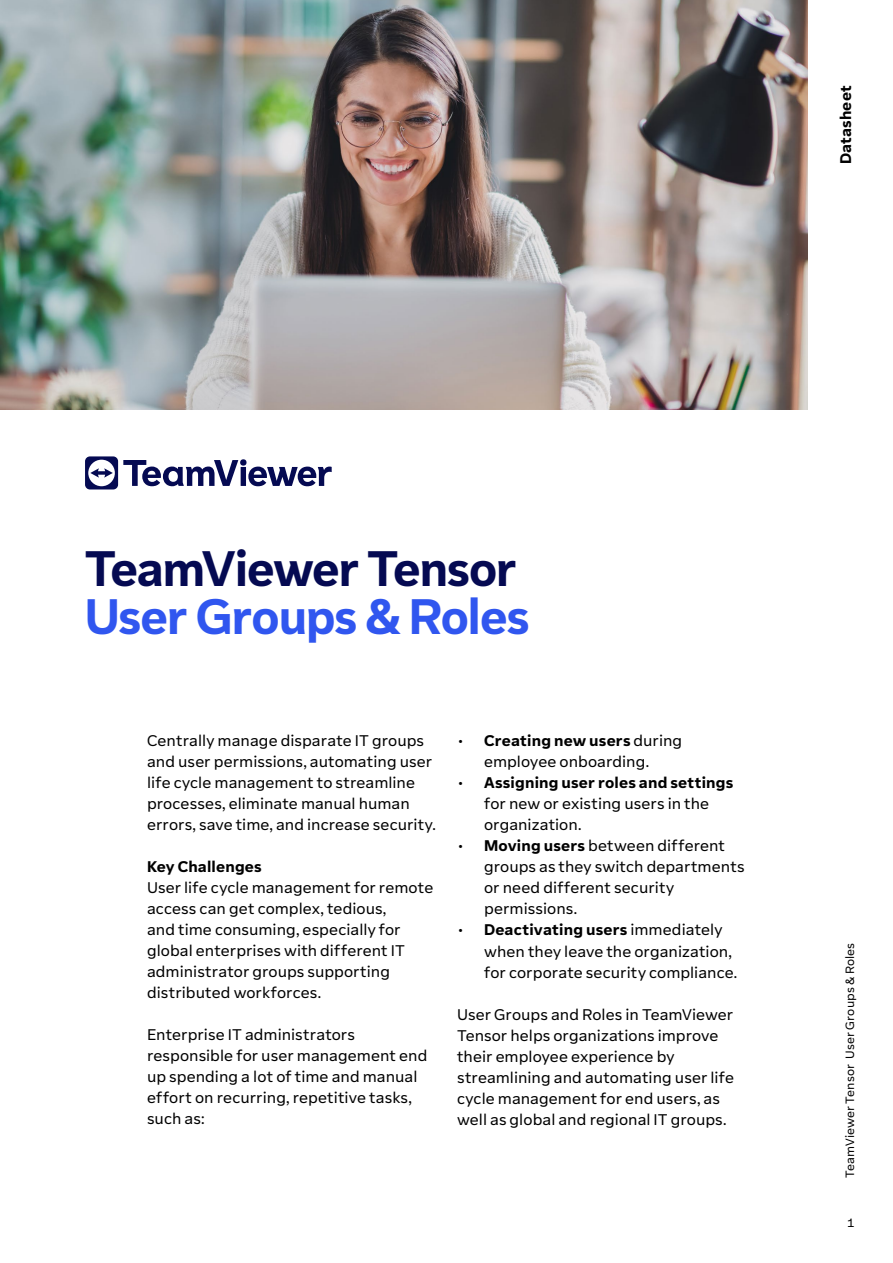
<style>
.page{position:relative;width:893px;height:1263px;background:#fff}
.page>*{position:absolute;margin:0;border:0;box-sizing:border-box;transform-origin:0 0}
.t1{font:700 43.5px "Team Viewer Sans Headline";letter-spacing:-.01em;color:#050a52}
.t2{font:700 43.5px "Team Viewer Sans Headline";letter-spacing:-.005em;color:#3056ef}
.t3{font:13.5px/21px "Team Viewer Sans";color:#000}
.t4{font:700 13.5px "Team Viewer Sans";letter-spacing:.01em;color:#000}
.t5{font:10.5px "Team Viewer Sans";letter-spacing:.015em;color:#000}
.s1{font-weight:700}
</style>
<div class="page">
<svg style="left:85px;top:456px;width:247px;height:33px"></svg>
<img style="left:0;top:0;width:808px;height:410px">
<p class="t4" style="left:834px;top:164px;width:81px;rotate:-90deg">Datasheet</p>
<h1 class="t1" style="left:85px;top:532px;width:433px">TeamViewer Tensor</h1>
<h1 class="t2" style="left:85px;top:580px;width:445px">User Groups &amp; Roles</h1>
<p class="t3" style="left:147px;top:730px;width:290px">Centrally manage disparate IT groups and user permissions, automating user life cycle management to streamline processes, eliminate manual human errors, save time, and increase security.</p>
<p class="t4" style="left:147px;top:856px;width:116px">Key Challenges</p>
<p class="t3" style="left:147px;top:877px;width:288px">User life cycle management for remote access can get complex, tedious,<br>and time consuming, especially for global enterprises with different IT administrator groups supporting distributed workforces.</p>
<p class="t3" style="left:147px;top:1024px;width:282px">Enterprise IT administrators responsible for user management end up spending a lot of time and manual effort on recurring, repetitive tasks, such as:</p>
<p class="t3" style="left:457px;top:730px;width:227px;text-align:center"><span class="s1">• Creating new users</span> during employee onboarding.</p>
<p class="t4" style="left:457px;top:772px;width:278px">• Assigning user roles and settings</p>
<p class="t3" style="left:484px;top:793px;width:227px">for new or existing users in the organization.</p>
<p class="t3" style="left:484px;top:835px;width:262px;text-indent:-27px"><span class="s1">• Moving users</span> between different groups as they switch departments or need different security permissions.</p>
<p class="t3" style="left:484px;top:919px;width:255px;text-indent:-27px"><span class="s1">• Deactivating users</span> immediately when they leave the organization, for corporate security compliance.</p>
<p class="t3" style="left:457px;top:1003px;width:279px">User Groups and Roles in TeamViewer Tensor helps organizations improve their employee experience by streamlining and automating user life cycle management for end users, as well as global and regional IT groups.</p>
<p class="t5" style="left:841px;top:1178px;width:237px;rotate:-90deg">TeamViewer Tensor User Groups &amp; Roles</p>
<p class="t5" style="left:847px;top:1215px;width:8px">1</p>
</div>
